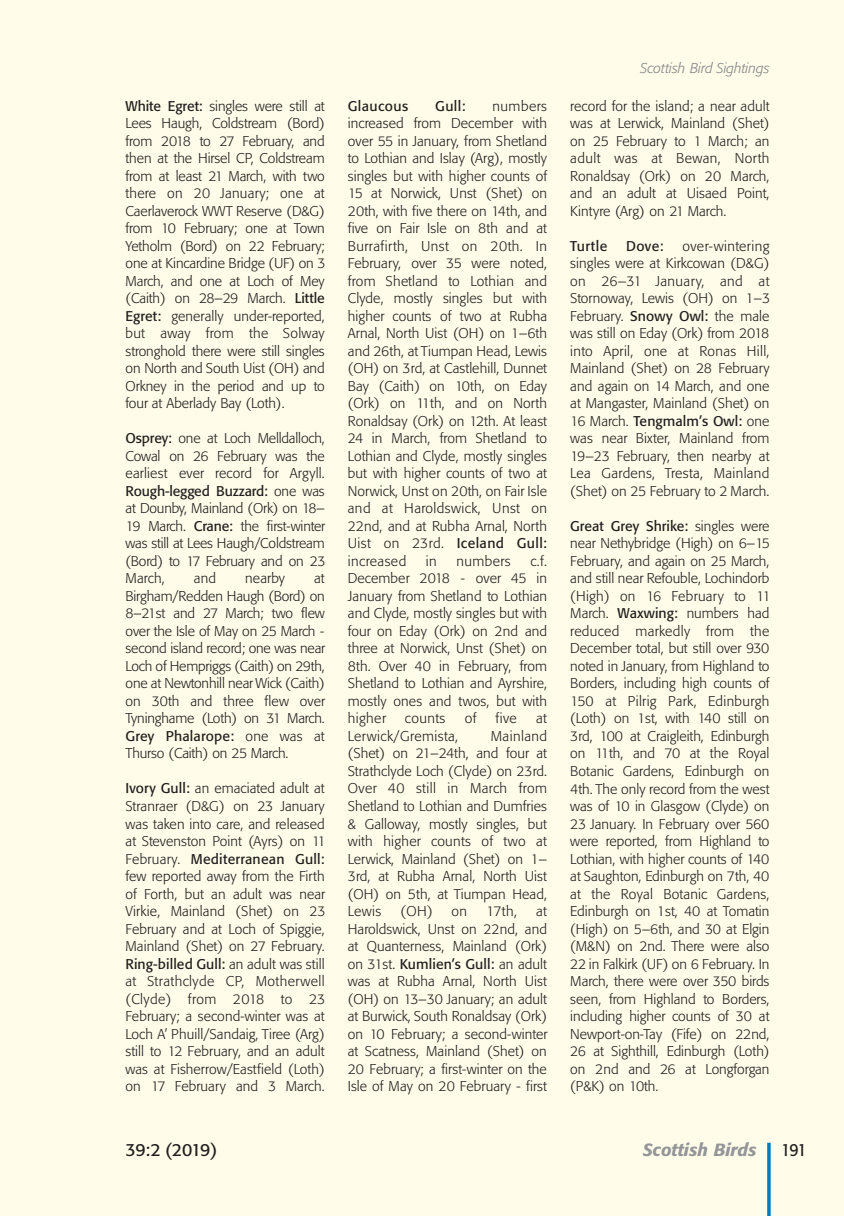
<style>
.page{position:relative;width:844px;height:1216px;background:#fff}
.page>*{position:absolute;margin:0;border:0;box-sizing:border-box;transform-origin:0 0}
.t1{font:italic 500 17.5px "Formata BQ";color:#939598}
.t2{font:17.5px "Formata BQ";letter-spacing:-.065em;color:#231f20}
.t3{font:17.5px "Formata BQ";letter-spacing:-.065em;color:#231f20;scale:.9 1}
.t4{font:300 14px/17.5px "Formata BQ";letter-spacing:.005em;color:#231f20;text-align:justify}
.t5{font:14px "Formata BQ";letter-spacing:.03em;color:#231f20}
.t6{font:300 14px "Formata BQ";letter-spacing:.03em;color:#231f20}
.t7{font:italic 300 14px "Formata BQ";color:#808285}
.s1{font-weight:400}
</style>
<div class="page">
<div style="left:0;top:0;width:843px;height:1215px;background:#fffde9"></div>
<hr style="left:767px;top:1142px;width:3px;height:73px;background:#007cc2">
<p class="t4" style="left:125px;top:98px;width:201px"><span class="s1">White Egret:</span> singles were still at Lees Haugh, Coldstream (Bord) from 2018 to 27 February, and then at the Hirsel CP, Coldstream from at least 21 March, with two there on 20 January; one at Caerlaverock WWT Reserve (D&amp;G) from 10 February; one at Town Yetholm (Bord) on 22 February; one at Kincardine Bridge (UF) on 3<br>March, and one at Loch of Mey (Caith) on 28–29 March. <span class="s1">Little Egret:</span> generally under-reported, but away from the Solway stronghold there were still singles on North and South Uist (OH) and Orkney in the period and up to four at Aberlady Bay (Loth).</p>
<p class="t4" style="left:125px;top:431px;width:201px"><span class="s1">Osprey:</span> one at Loch Melldalloch, Cowal on 26 February was the earliest ever record for Argyll.<br><span class="s1">Rough-legged Buzzard:</span> one was at Dounby, Mainland (Ork) on 18– 19 March. <span class="s1">Crane:</span> the first-winter was still at Lees Haugh/Coldstream (Bord) to 17 February and on 23<br>March,</p>
<p class="t4" style="left:194px;top:571px;width:24px">and</p>
<p class="t4" style="left:245px;top:571px;width:41px">nearby</p>
<p class="t4" style="left:125px;top:571px;width:201px;text-indent:188px">at Birgham/Redden Haugh (Bord) on 8–21st and 27 March; two flew over the Isle of May on 25 March - second island record; one was near Loch of Hempriggs (Caith) on 29th, one at Newtonhill near Wick (Caith) on 30th and three flew over Tyninghame (Loth) on 31 March.<br><span class="s1">Grey Phalarope:</span> one was at Thurso (Caith) on 25 March.</p>
<p class="t4" style="left:125px;top:781px;width:202px"><span class="s1">Ivory Gull:</span> an emaciated adult at Stranraer (D&amp;G) on 23 January was taken into care, and released at Stevenston Point (Ayrs) on 11<br>February. <span class="s1">Mediterranean Gull: </span>few reported away from the Firth of Forth, but an adult was near Virkie, Mainland (Shet) on 23<br>February and at Loch of Spiggie, Mainland (Shet) on 27 February.<br><span class="s1">Ring-billed Gull:</span> an adult was still at Strathclyde CP, Motherwell (Clyde) from 2018 to 23<br>February; a second-winter was at Loch A’ Phuill/Sandaig, Tiree (Arg) still to 12 February, and an adult was at Fisherrow/Eastfield (Loth) on 17 February and 3 March.</p>
<p class="t2" style="left:125px;top:1141px;width:93px">39:2 (2019)</p>
<p class="t5" style="left:348px;top:100px;width:62px">Glaucous</p>
<p class="t5" style="left:435px;top:100px;width:32px">Gull:</p>
<p class="t4" style="left:348px;top:98px;width:201px;text-indent:145px">numbers increased from December with over 55 in January, from Shetland to Lothian and Islay (Arg), mostly singles but with higher counts of 15 at Norwick, Unst (Shet) on 20th, with five there on 14th, and five on Fair Isle on 8th and at Burrafirth, Unst on 20th. In February, over 35 were noted, from Shetland to Lothian and Clyde, mostly singles but with higher counts of two at Rubha Arnal, North Uist (OH) on 1–6th and 26th, at Tiumpan Head, Lewis (OH) on 3rd, at Castlehill, Dunnet Bay (Caith) on 10th, on Eday (Ork) on 11th, and on North Ronaldsay (Ork) on 12th. At least 24 in March, from Shetland to Lothian and Clyde, mostly singles but with higher counts of two at Norwick, Unst on 20th, on Fair Isle and at Haroldswick, Unst on 22nd, and at Rubha Arnal, North Uist on 23rd. <span class="s1">Iceland Gull: </span>increased</p>
<p class="t4" style="left:426px;top:553px;width:12px">in</p>
<p class="t6" style="left:456px;top:555px;width:56px">numbers</p>
<p class="t4" style="left:348px;top:553px;width:201px;text-indent:182px">c.f.<br>December 2018 - over 45 in January from Shetland to Lothian and Clyde, mostly singles but with four on Eday (Ork) on 2nd and three at Norwick, Unst (Shet) on 8th. Over 40 in February, from Shetland to Lothian and Ayrshire, mostly ones and twos, but with higher</p>
<p class="t4" style="left:404px;top:711px;width:42px">counts</p>
<p class="t4" style="left:464px;top:711px;width:13px">of</p>
<p class="t4" style="left:495px;top:711px;width:23px">five</p>
<p class="t4" style="left:536px;top:711px;width:12px">at</p>
<p class="t6" style="left:348px;top:730px;width:112px">Lerwick/Gremista,</p>
<p class="t4" style="left:348px;top:728px;width:201px;text-indent:143px">Mainland (Shet) on 21–24th, and four at Strathclyde Loch (Clyde) on 23rd.<br>Over 40 still in March from Shetland to Lothian and Dumfries &amp; Galloway, mostly singles, but with higher counts of two at Lerwick, Mainland (Shet) on 1– 3rd, at Rubha Arnal, North Uist (OH) on 5th, at Tiumpan Head, Lewis</p>
<p class="t4" style="left:400px;top:903px;width:34px">(OH)</p>
<p class="t4" style="left:451px;top:903px;width:17px">on</p>
<p class="t4" style="left:486px;top:903px;width:32px">17th,</p>
<p class="t4" style="left:347px;top:903px;width:201px;text-indent:188px">at Haroldswick, Unst on 22nd, and at Quanterness, Mainland (Ork) on 31st. <span class="s1">Kumlien’s Gull:</span> an adult was at Rubha Arnal, North Uist (OH) on 13–30 January; an adult at Burwick, South Ronaldsay (Ork) on 10 February; a second-winter at Scatness, Mainland (Shet) on 20 February; a first-winter on the Isle of May on 20 February - first</p>
<p class="t7" style="left:640px;top:62px;width:131px">Scottish Bird Sightings</p>
<p class="t4" style="left:570px;top:98px;width:201px">record for the island; a near adult was at Lerwick, Mainland (Shet) on 25 February to 1 March; an adult was at Bewan, North Ronaldsay (Ork) on 20 March, and an adult at Uisaed Point, Kintyre (Arg) on 21 March.</p>
<p class="t5" style="left:570px;top:240px;width:38px">Turtle</p>
<p class="t5" style="left:626px;top:240px;width:39px">Dove:</p>
<p class="t4" style="left:570px;top:238px;width:201px;text-indent:112px">over-wintering singles were at Kirkcowan (D&amp;G) on 26–31 January, and at Stornoway, Lewis (OH) on 1–3<br>February. <span class="s1">Snowy Owl:</span> the male was still on Eday (Ork) from 2018 into April, one at Ronas Hill, Mainland (Shet) on 28 February and again on 14 March, and one at Mangaster, Mainland (Shet) on 16 March. <span class="s1">Tengmalm’s Owl:</span> one was near Bixter, Mainland from 19–23 February, then nearby at Lea Gardens, Tresta, Mainland (Shet) on 25 February to 2 March.</p>
<p class="t4" style="left:570px;top:518px;width:202px"><span class="s1">Great Grey Shrike:</span> singles were near Nethybridge (High) on 6–15<br>February, and again on 25 March, and still near Refouble, Lochindorb (High) on 16 February to 11<br>March. <span class="s1">Waxwing:</span> numbers had reduced markedly from the December total, but still over 930 noted in January, from Highland to Borders, including high counts of 150 at Pilrig Park, Edinburgh (Loth) on 1st, with 140 still on 3rd, 100 at Craigleith, Edinburgh on 11th, and 70 at the Royal Botanic Gardens, Edinburgh on 4th. The only record from the west was of 10 in Glasgow (Clyde) on 23 January. In February over 560 were reported, from Highland to Lothian, with higher counts of 140 at Saughton, Edinburgh on 7th, 40 at the Royal Botanic Gardens, Edinburgh on 1st, 40 at Tomatin (High) on 5–6th, and 30 at Elgin (M&amp;N) on 2nd. There were also 22 in Falkirk (UF) on 6 February. In March, there were over 350 birds seen, from Highland to Borders, including higher counts of 30 at Newport-on-Tay (Fife) on 22nd, 26 at Sighthill, Edinburgh (Loth) on 2nd and 26 at Longforgan (P&amp;K) on 10th.</p>
<p class="t1" style="left:642px;top:1141px;width:115px">Scottish Birds</p>
<p class="t3" style="left:781px;top:1141px;width:30px">191</p>
</div>
